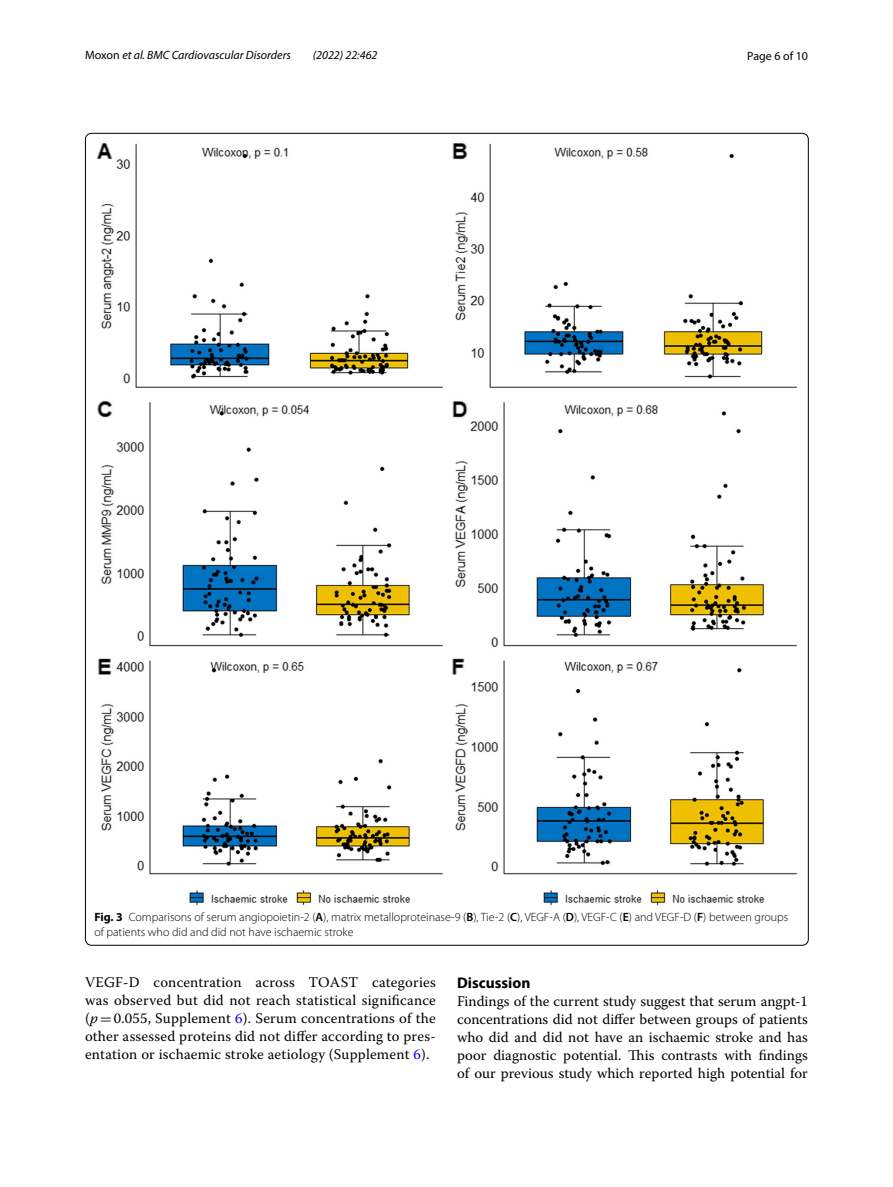
<style>
.page{position:relative;width:893px;height:1187px;background:#fff}
.page>*{position:absolute;margin:0;border:0;box-sizing:border-box;transform-origin:0 0}
.t1{font:700 15.45px "Myriad Pro";color:#000}
.t2{font:14.7px/18px "Warnock Pro";letter-spacing:.01em;color:#000;text-align:justify}
.t3{font:300 12px/15px "Myriad Pro";color:#000}
.t4{font:italic 12px "Myriad Pro";color:#000}
.t5{font:12px "Myriad Pro";color:#000}
.s1{font-style:normal}
.s2{font-weight:700}
.s3{font-weight:600}
.s4{font-style:italic}
.s5{font-family:"MTSY"}
.s6{color:#00f}
</style>
<div class="page">
<img style="left:97px;top:142px;width:700px;height:763px">
<p class="t4" style="left:85px;top:48px;width:207px"><span class="s1">Moxon</span> et al. BMC Cardiovascular Disorders</p>
<p class="t4" style="left:313px;top:48px;width:66px">(2022) 22:462</p>
<p class="t5" style="left:747px;top:48px;width:62px">Page 6 of 10</p>
<p class="t3" style="left:94px;top:909px;width:695px"><span class="s2">Fig. 3</span> Comparisons of serum angiopoietin-2 (<span class="s3">A</span>), matrix metalloproteinase-9 (<span class="s3">B</span>), Tie-2 (<span class="s3">C</span>), VEGF-A (<span class="s3">D</span>), VEGF-C (<span class="s3">E</span>) and VEGF-D (<span class="s3">F</span>) between groups of patients who did and did not have ischaemic stroke</p>
<p class="t2" style="left:85px;top:972px;width:352px">VEGF-D concentration across TOAST categories was observed but did not reach statistical significance (<span class="s4">p</span><span class="s5">=</span>0.055, Supplement <span class="s6">6</span>). Serum concentrations of the other assessed proteins did not differ according to pres&shy;entation or ischaemic stroke aetiology (Supplement <span class="s6">6</span>).</p>
<p class="t1" style="left:457px;top:972px;width:75px">Discussion</p>
<p class="t2" style="left:457px;top:991px;width:352px">Findings of the current study suggest that serum angpt-1 concentrations did not differ between groups of patients who did and did not have an ischaemic stroke and has poor diagnostic potential. This contrasts with findings of our previous study which reported high potential for</p>
</div>
